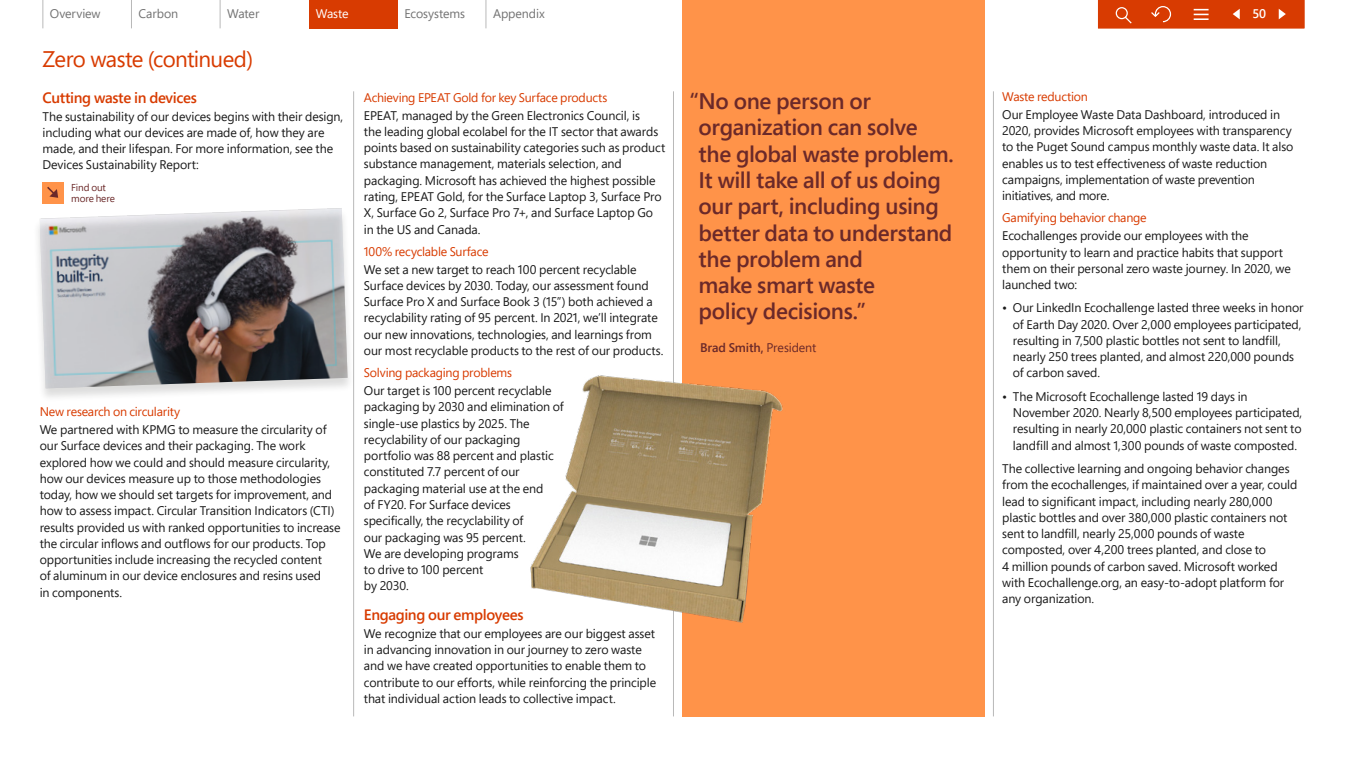
<style>
.page{position:relative;width:1347px;height:759px;background:#fff}
.page>*{position:absolute;margin:0;border:0;box-sizing:border-box;transform-origin:0 0}
.t1{font:600 22.5px/26.2px "Segoe Pro";letter-spacing:-.015em;color:#6b2929}
.t2{font:22.5px "Segoe Pro";letter-spacing:-.03em;color:#d83b01}
.t3{font:600 15px "Segoe Pro";letter-spacing:-.025em;color:#d83b01}
.t4{font:12.5px/16.2px "Segoe Pro";letter-spacing:-.01em;color:#1a1a1a}
.t5{font:12.5px "Segoe Pro";letter-spacing:-.02em;color:#d83b01}
.t6{font:12.5px "Segoe Pro";letter-spacing:-.005em;color:#737373}
.t7{font:600 12.5px "Segoe Pro";letter-spacing:-.01em;color:#6b2929}
.t8{font:12.5px "Segoe Pro";letter-spacing:-.01em;color:#fff}
.t9{font:600 12.5px "Segoe Pro";color:#fff}
.t10{font:10px/11.2px "Segoe Pro";letter-spacing:-.01em;color:#6b2929}
.s1{font-weight:400}
</style>
<div class="page">
<hr style="left:673px;top:91px;width:1px;height:625px;background:#b9b9b9">
<div style="left:309px;top:0;width:88px;height:28px;background:#d83b01"></div>
<hr style="left:353px;top:91px;width:1px;height:625px;background:#b9b9b9">
<hr style="left:993px;top:91px;width:1px;height:625px;background:#b9b9b9">
<div style="left:43px;top:182px;width:21px;height:21px;background:#ff9349"></div>
<svg style="left:47px;top:186px;width:11px;height:12px"></svg>
<div style="left:682px;top:0;width:302px;height:716px;background:#ff9349"></div>
<img style="left:530px;top:375px;width:253px;height:248px">
<div style="left:33px;top:208px;width:321px;height:194px;background:#1d1d1b;opacity:.15"></div>
<svg style="left:485px;top:0;width:1px;height:28px"></svg>
<svg style="left:43px;top:0;width:1px;height:28px"></svg>
<svg style="left:131px;top:0;width:1px;height:28px"></svg>
<svg style="left:220px;top:0;width:1px;height:28px"></svg>
<svg style="left:1098px;top:0;width:206px;height:28px"></svg>
<p class="t6" style="left:50px;top:5px;width:52px">Overview</p>
<p class="t6" style="left:139px;top:5px;width:41px">Carbon</p>
<p class="t6" style="left:227px;top:5px;width:34px">Water</p>
<p class="t8" style="left:316px;top:5px;width:34px">Waste</p>
<p class="t6" style="left:404px;top:5px;width:62px">Ecosystems</p>
<p class="t6" style="left:493px;top:5px;width:53px">Appendix</p>
<h1 class="t2" style="left:43px;top:43px;width:212px">Zero waste (continued)</h1>
<h4 class="t3" style="left:43px;top:87px;width:156px">Cutting waste in devices</h4>
<p class="t4" style="left:43px;top:108px;width:302px">The sustainability of our devices begins with their design, including what our devices are made of, how they are made, and their lifespan. For more information, see the Devices Sustainability Report:</p>
<p class="t10" style="left:71px;top:181px;width:45px">Find out more here</p>
<h5 class="t5" style="left:364px;top:89px;width:245px">Achieving EPEAT Gold for key Surface products</h5>
<p class="t4" style="left:364px;top:107px;width:303px">EPEAT, managed by the Green Electronics Council, is<br>the leading global ecolabel for the IT sector that awards points based on sustainability categories such as product substance management, materials selection, and packaging. Microsoft has achieved the highest possible rating, EPEAT Gold, for the Surface Laptop 3, Surface Pro X, Surface Go 2, Surface Pro 7+, and Surface Laptop Go in the US and Canada.</p>
<h5 class="t5" style="left:364px;top:242px;width:126px">100% recyclable Surface</h5>
<p class="t4" style="left:364px;top:261px;width:301px">We set a new target to reach 100 percent recyclable Surface devices by 2030. Today, our assessment found Surface Pro X and Surface Book 3 (15”) both achieved a recyclability rating of 95 percent. In 2021, we’ll integrate our new innovations, technologies, and learnings from our most recyclable products to the rest of our products.</p>
<h5 class="t5" style="left:364px;top:364px;width:150px">Solving packaging problems</h5>
<p class="t4" style="left:364px;top:382px;width:201px">Our target is 100 percent recyclable packaging by 2030 and elimination of single-use plastics by 2025. The recyclability of our packaging portfolio was 88 percent and plastic constituted 7.7 percent of our packaging material use at the end<br>of FY20. For Surface devices specifically, the recyclability of<br>our packaging was 95 percent.<br>We are developing programs<br>to drive to 100 percent<br>by 2030.</p>
<h4 class="t3" style="left:364px;top:604px;width:161px">Engaging our employees</h4>
<p class="t4" style="left:364px;top:624px;width:294px">We recognize that our employees are our biggest asset in advancing innovation in our journey to zero waste and we have created opportunities to enable them to contribute to our efforts, while reinforcing the principle that individual action leads to collective impact.</p>
<h5 class="t5" style="left:40px;top:403px;width:142px">New research on circularity</h5>
<p class="t4" style="left:40px;top:421px;width:302px">We partnered with KPMG to measure the circularity of our Surface devices and their packaging. The work explored how we could and should measure circularity, how our devices measure up to those methodologies today, how we should set targets for improvement, and how to assess impact. Circular Transition Indicators (CTI) results provided us with ranked opportunities to increase the circular inflows and outflows for our products. Top opportunities include increasing the recycled content<br>of aluminum in our device enclosures and resins used<br>in components.</p>
<p class="t1" style="left:698px;top:87px;width:257px;text-indent:-9px">“ No one person or organization can solve the global waste problem.<br>It will take all of us doing our part, including using better data to understand the problem and<br>make smart waste<br>policy decisions.”</p>
<p class="t7" style="left:700px;top:339px;width:118px">Brad Smith, <span class="s1">President</span></p>
<p class="t9" style="left:1252px;top:5px;width:15px">50</p>
<h5 class="t5" style="left:1002px;top:88px;width:87px">Waste reduction</h5>
<p class="t4" style="left:1002px;top:106px;width:293px">Our Employee Waste Data Dashboard, introduced in 2020, provides Microsoft employees with transparency to the Puget Sound campus monthly waste data. It also enables us to test effectiveness of waste reduction campaigns, implementation of waste prevention initiatives, and more.</p>
<h5 class="t5" style="left:1002px;top:209px;width:146px">Gamifying behavior change</h5>
<p class="t4" style="left:1002px;top:227px;width:290px">Ecochallenges provide our employees with the opportunity to learn and practice habits that support them on their personal zero waste journey. In 2020, we launched two:</p>
<p class="t4" style="left:1012px;top:299px;width:292px;text-indent:-11px">• Our LinkedIn Ecochallenge lasted three weeks in honor of Earth Day 2020. Over 2,000 employees participated, resulting in 7,500 plastic bottles not sent to landfill, nearly 250 trees planted, and almost 220,000 pounds of carbon saved.</p>
<p class="t4" style="left:1012px;top:388px;width:291px;text-indent:-11px">• The Microsoft Ecochallenge lasted 19 days in November 2020. Nearly 8,500 employees participated, resulting in nearly 20,000 plastic containers not sent to landfill and almost 1,300 pounds of waste composted.</p>
<p class="t4" style="left:1002px;top:460px;width:297px">The collective learning and ongoing behavior changes from the ecochallenges, if maintained over a year, could lead to significant impact, including nearly 280,000 plastic bottles and over 380,000 plastic containers not sent to landfill, nearly 25,000 pounds of waste composted, over 4,200 trees planted, and close to<br>4 million pounds of carbon saved. Microsoft worked with Ecochallenge.org, an easy-to-adopt platform for any organization.</p>
</div>
